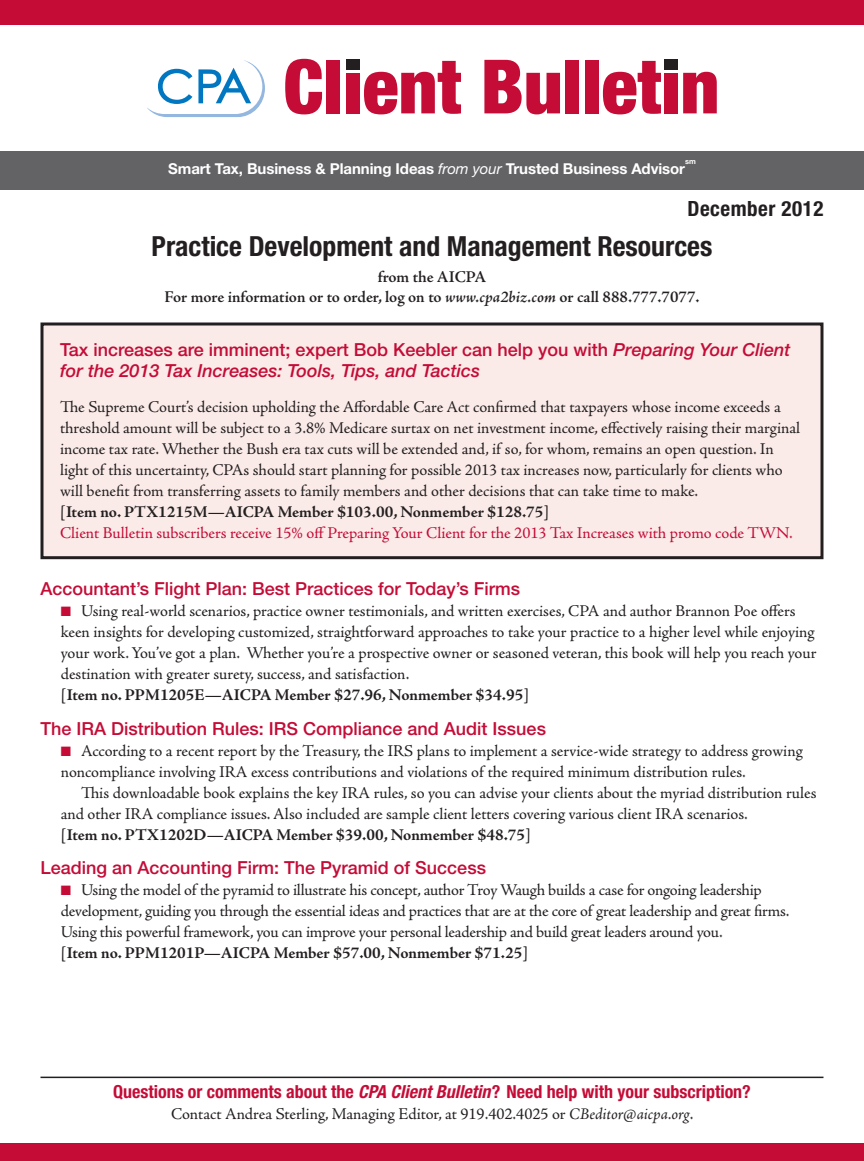
<style>
.page{position:relative;width:864px;height:1161px;background:#fff}
.page>*{position:absolute;margin:0;border:0;box-sizing:border-box;transform-origin:0 0}
.t1{font:700 condensed 27.75px "Helvetica Neue";color:#231f20}
.t2{font:700 condensed 21px "Helvetica Neue";letter-spacing:.025em;color:#231f20}
.t3{font:500 18px "Helvetica Neue";color:#c40c37}
.t4{font:italic 500 18px/21px "Helvetica Neue";color:#c40c37}
.t5{font:700 condensed 18px "Helvetica Neue";color:#c40c37}
.t6{font:16.5px/21px "Adobe Jenson Pro";letter-spacing:-.005em;color:#231f20}
.t7{font:700 16.5px "Adobe Jenson Pro";letter-spacing:-.005em;color:#231f20}
.t8{font:16.5px "Adobe Jenson Pro";letter-spacing:-.005em;color:#c40c37}
.t9{font:600 16.5px/19.8px "Adobe Jenson Pro";letter-spacing:-.005em;color:#231f20;text-align:center}
.t10{font:700 15px "Helvetica Neue";letter-spacing:-.005em;color:#fff}
.t11{font:700 7.5px "Helvetica Neue";color:#fff}
.s1{font-weight:400;font-style:italic}
.s2{font-style:italic}
.s3{font-style:normal}
.s4{color:#c40c37}
</style>
<div class="page">
<svg style="left:285px;top:59px;width:37px;height:55px"></svg>
<div style="left:327px;top:60px;width:13px;height:53px;background:#c40c37"></div>
<div style="left:346px;top:73px;width:14px;height:40px;background:#c40c37"></div>
<div style="left:346px;top:60px;width:14px;height:10px;background:#231f20"></div>
<svg style="left:364px;top:61px;width:97px;height:53px"></svg>
<svg style="left:484px;top:60px;width:76px;height:54px"></svg>
<div style="left:566px;top:60px;width:13px;height:53px;background:#c40c37"></div>
<div style="left:585px;top:60px;width:13px;height:53px;background:#c40c37"></div>
<svg style="left:603px;top:61px;width:58px;height:53px"></svg>
<div style="left:664px;top:73px;width:14px;height:40px;background:#c40c37"></div>
<div style="left:664px;top:60px;width:14px;height:10px;background:#231f20"></div>
<svg style="left:683px;top:72px;width:34px;height:41px"></svg>
<div style="left:0;top:151px;width:864px;height:38px;background:#636366"></div>
<svg style="left:147px;top:60px;width:118px;height:57px"></svg>
<div style="left:0;top:0;width:864px;height:26px;background:#c40c37"></div>
<div style="left:0;top:1143px;width:864px;height:18px;background:#c40c37"></div>
<hr style="left:40px;top:1077px;width:784px;height:1px;background:#231f20">
<div style="left:42px;top:324px;width:780px;height:234px;background:#faebe8"></div>
<div style="left:40px;top:322px;width:784px;height:237px;border:3px solid #231f20"></div>
<p class="t11" style="left:685px;top:157px;width:12px">sm</p>
<p class="t2" style="left:687px;top:196px;width:138px">December 2012</p>
<p class="t10" style="left:168px;top:159px;width:518px">Smart Tax, Business &amp; Planning Ideas <span class="s1">from your</span> Trusted Business Advisor</p>
<h1 class="t1" style="left:152px;top:229px;width:562px">Practice Development and Management Resources</h1>
<p class="t9" style="left:164px;top:267px;width:537px">from the AICPA<br>For more information or to order, log on to <span class="s2">www.cpa2biz.com</span> or call 888.777.7077.</p>
<p class="t4" style="left:60px;top:339px;width:732px"><span class="s3">Tax increases are imminent; expert Bob Keebler can help you with</span> Preparing Your Client for the 2013 Tax Increases: Tools, Tips, and Tactics</p>
<p class="t6" style="left:60px;top:396px;width:742px">The Supreme Court’s decision upholding the Affordable Care Act confirmed that taxpayers whose income exceeds a threshold amount will be subject to a 3.8% Medicare surtax on net investment income, effectively raising their marginal income tax rate. Whether the Bush era tax cuts will be extended and, if so, for whom, remains an open question. In light of this uncertainty, CPAs should start planning for possible 2013 tax increases now, particularly for clients who will benefit from transferring assets to family members and other decisions that can take time to make.</p>
<p class="t7" style="left:60px;top:502px;width:491px">[Item no. PTX1215M—AICPA Member $103.00, Nonmember $128.75]</p>
<p class="t8" style="left:60px;top:523px;width:734px">Client Bulletin subscribers receive 15% off Preparing Your Client for the 2013 Tax Increases with promo code TWN.</p>
<p class="t3" style="left:40px;top:578px;width:481px">Accountant’s Flight Plan: Best Practices for Today’s Firms</p>
<p class="t6" style="left:61px;top:601px;width:757px"><span class="s4">■</span> Using real-world scenarios, practice owner testimonials, and written exercises, CPA and author Brannon Poe offers keen insights for developing customized, straightforward approaches to take your practice to a higher level while enjoying your work. You’ve got a plan. Whether you’re a prospective owner or seasoned veteran, this book will help you reach your destination with greater surety, success, and satisfaction.</p>
<p class="t7" style="left:61px;top:686px;width:470px">[Item no. PPM1205E—AICPA Member $27.96, Nonmember $34.95]</p>
<p class="t3" style="left:40px;top:717px;width:507px">The IRA Distribution Rules: IRS Compliance and Audit Issues</p>
<p class="t6" style="left:61px;top:740px;width:743px"><span class="s4">■</span> According to a recent report by the Treasury, the IRS plans to implement a service-wide strategy to address growing noncompliance involving IRA excess contributions and violations of the required minimum distribution rules.</p>
<p class="t6" style="left:61px;top:782px;width:757px;text-indent:20px">This downloadable book explains the key IRA rules, so you can advise your clients about the myriad distribution rules and other IRA compliance issues. Also included are sample client letters covering various client IRA scenarios.</p>
<p class="t7" style="left:61px;top:825px;width:472px">[Item no. PTX1202D—AICPA Member $39.00, Nonmember $48.75]</p>
<p class="t3" style="left:40px;top:857px;width:447px">Leading an Accounting Firm: The Pyramid of Success</p>
<p class="t6" style="left:61px;top:880px;width:730px"><span class="s4">■</span> Using the model of the pyramid to illustrate his concept, author Troy Waugh builds a case for ongoing leadership development, guiding you through the essential ideas and practices that are at the core of great leadership and great firms.<br>Using this powerful framework, you can improve your personal leadership and build great leaders around you.</p>
<p class="t7" style="left:61px;top:944px;width:469px">[Item no. PPM1201P—AICPA Member $57.00, Nonmember $71.25]</p>
<p class="t5" style="left:113px;top:1081px;width:639px">Questions or comments about the <span class="s2">CPA Client Bulletin</span>? Need help with your subscription?</p>
<p class="t6" style="left:171px;top:1104px;width:524px">Contact Andrea Sterling, Managing Editor, at 919.402.4025 or <span class="s2">CBeditor@aicpa.org</span>.</p>
</div>
